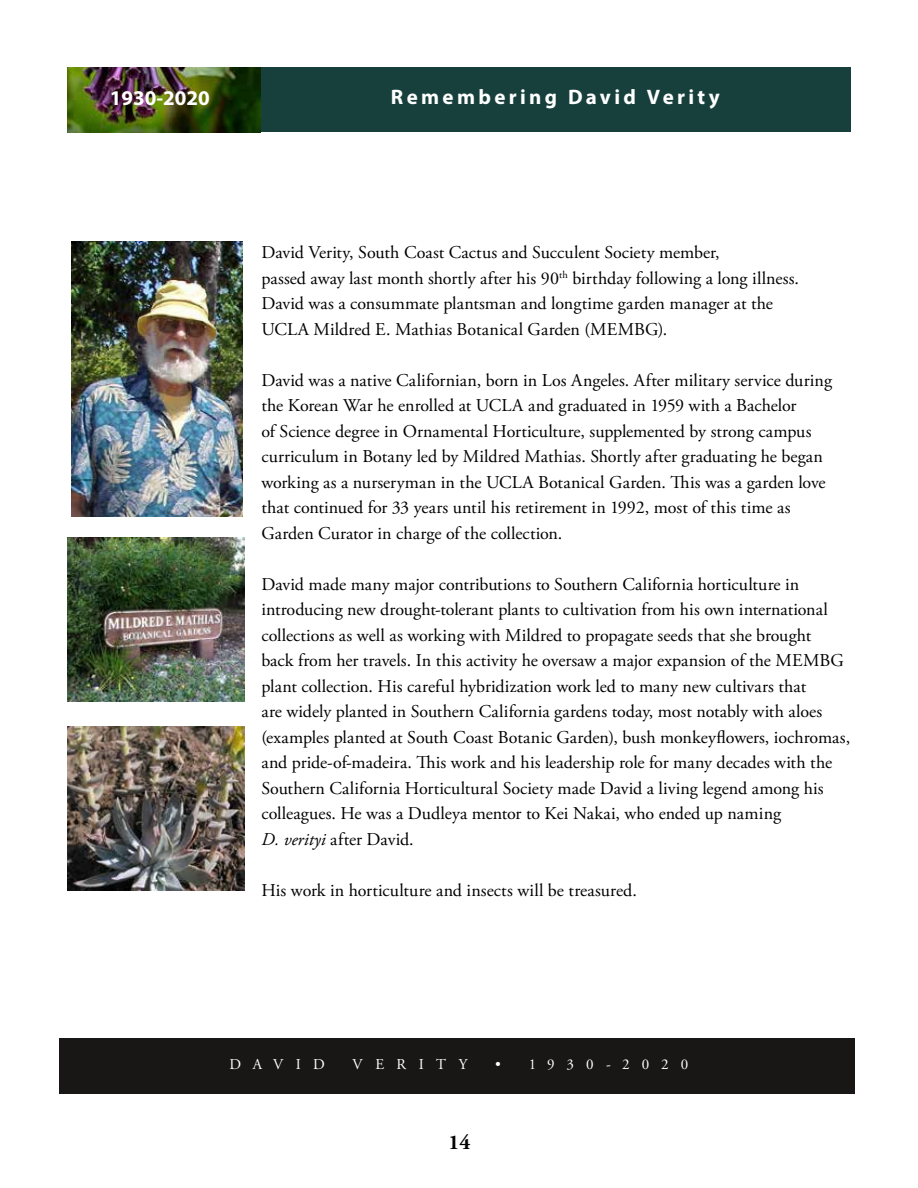
<style>
.page{position:relative;width:918px;height:1188px;background:#fff}
.page>*{position:absolute;margin:0;border:0;box-sizing:border-box;transform-origin:0 0}
.t1{font:700 21px "Myriad Pro";letter-spacing:.155em;color:#fff}
.t2{font:700 21px "Myriad Pro";color:#fff}
.t3{font:700 21px "Adobe Garamond Pro";color:#000}
.t4{font:18px/25.5px "Adobe Garamond Pro";color:#000}
.t5{font:15px "Adobe Garamond Pro";letter-spacing:.81em;color:#fff}
.s1{font-style:italic}
</style>
<div class="page">
<div style="left:260px;top:68px;width:590px;height:64px;background:#17403d"></div>
<img style="left:68px;top:68px;width:192px;height:64px">
<img style="left:71px;top:242px;width:172px;height:274px">
<img style="left:68px;top:538px;width:176px;height:164px">
<img style="left:68px;top:727px;width:176px;height:164px">
<div style="left:59px;top:1039px;width:796px;height:55px;background:#181715"></div>
<p class="t2" style="left:110px;top:84px;width:102px">1930-2020</p>
<p class="t1" style="left:391px;top:83px;width:330px">Remembering David Verity</p>
<p class="t4" style="left:261px;top:240px;width:539px">David Verity, South Coast Cactus and Succulent Society member,<br>passed away last month shortly after his 90<sup>th</sup> birthday following a long illness.<br>David was a consummate plantsman and longtime garden manager at the UCLA Mildred E. Mathias Botanical Garden (MEMBG).</p>
<p class="t4" style="left:261px;top:368px;width:572px">David was a native Californian, born in Los Angeles. After military service during the Korean War he enrolled at UCLA and graduated in 1959 with a Bachelor<br>of Science degree in Ornamental Horticulture, supplemented by strong campus curriculum in Botany led by Mildred Mathias. Shortly after graduating he began working as a nurseryman in the UCLA Botanical Garden. This was a garden love that continued for 33 years until his retirement in 1992, most of this time as Garden Curator in charge of the collection.</p>
<p class="t4" style="left:261px;top:572px;width:590px">David made many major contributions to Southern California horticulture in introducing new drought-tolerant plants to cultivation from his own international collections as well as working with Mildred to propagate seeds that she brought<br>back from her travels. In this activity he oversaw a major expansion of the MEMBG plant collection. His careful hybridization work led to many new cultivars that<br>are widely planted in Southern California gardens today, most notably with aloes (examples planted at South Coast Botanic Garden), bush monkeyflowers, iochromas, and pride-of-madeira. This work and his leadership role for many decades with the Southern California Horticultural Society made David a living legend among his colleagues. He was a Dudleya mentor to Kei Nakai, who ended up naming<br><span class="s1">D. verityi</span> after David.</p>
<p class="t4" style="left:261px;top:878px;width:377px">His work in horticulture and insects will be treasured.</p>
<p class="t5" style="left:230px;top:1055px;width:97px">DAVID</p>
<p class="t5" style="left:353px;top:1055px;width:116px">VERITY</p>
<p class="t5" style="left:495px;top:1055px;width:195px">• 1930-2020</p>
<p class="t3" style="left:449px;top:1130px;width:23px">14</p>
</div>
